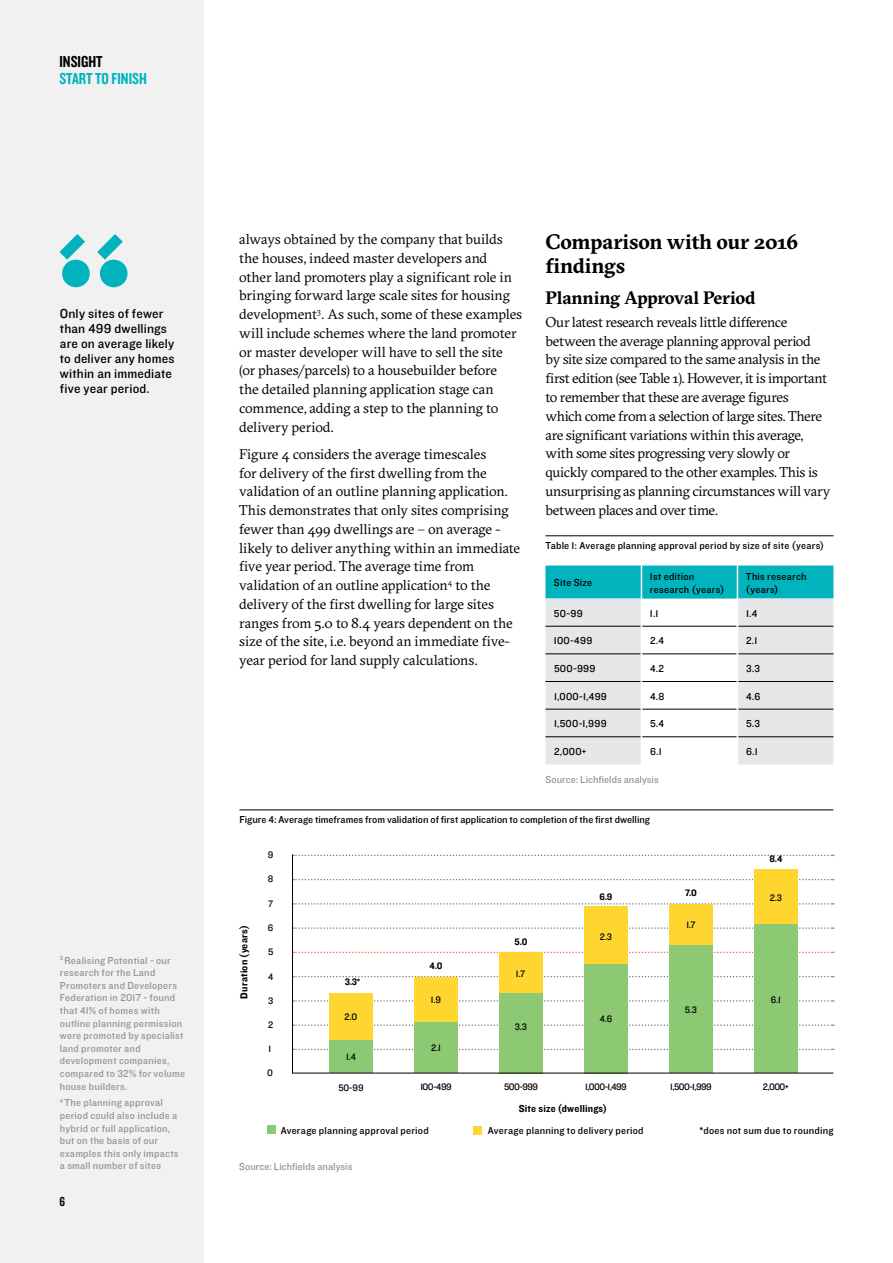
<style>
.page{position:relative;width:893px;height:1263px;background:#fff}
.page>*{position:absolute;margin:0;border:0;box-sizing:border-box;transform-origin:0 0}
.t1{font:700 21px/24px "GT Sectra";letter-spacing:-.005em;color:#000}
.t2{font:700 18px "GT Sectra";letter-spacing:-.01em;color:#000}
.t3{font:16.5px "Knockout 49 Liteweight";color:#00b3bd}
.t4{font:16.5px "Knockout 49 Liteweight";color:#000}
.t5{font:14.25px/18.8px "GT Sectra";letter-spacing:-.015em;color:#000}
.t6{font:13.5px/15px "Knockout 31 Junior Middlewt";letter-spacing:.015em;color:#000}
.t7{font:13.5px "Knockout 49 Liteweight";color:#000}
.t8{font:10.5px/12.6px "Knockout 31 Junior Middlewt";letter-spacing:.02em;color:#939598}
.t9{font:10.5px/12.6px "Knockout 31 Junior Middlewt";letter-spacing:.02em;color:#000}
.t10{font:10.5px "Knockout 31 Junior Middlewt";color:#000}
.t11{font:10.5px "Knockout 51 Middleweight";letter-spacing:.02em;color:#000}
.t12{font:9.75px "Knockout 31 Junior Middlewt";letter-spacing:-.055em;color:#000}
.t13{font:9.75px "Knockout 51 Middleweight";color:#000}
</style>
<div class="page">
<hr style="left:239px;top:809px;width:594px;height:1px;background:#000">
<hr style="left:545px;top:535px;width:288px;height:1px;background:#000">
<div style="left:474px;top:1126px;width:8px;height:8px;background:#ffd530"></div>
<svg style="left:545px;top:566px;width:288px;height:198px"></svg>
<hr style="left:641px;top:566px;width:1px;height:33px;background:#fff">
<hr style="left:737px;top:566px;width:1px;height:33px;background:#fff">
<div style="left:0;top:0;width:203px;height:1263px;background:#f1f1f2"></div>
<svg style="left:59px;top:234px;width:26px;height:26px"></svg>
<div style="left:62px;top:260px;width:28px;height:27px;background:#00b3bd;border-radius:50%"></div>
<svg style="left:97px;top:234px;width:26px;height:26px"></svg>
<div style="left:100px;top:260px;width:27px;height:27px;background:#00b3bd;border-radius:50%"></div>
<svg style="left:293px;top:854px;width:541px;height:2px"></svg>
<svg style="left:293px;top:879px;width:541px;height:1px"></svg>
<svg style="left:293px;top:903px;width:541px;height:2px"></svg>
<svg style="left:293px;top:927px;width:541px;height:2px"></svg>
<svg style="left:293px;top:952px;width:541px;height:1px"></svg>
<svg style="left:293px;top:976px;width:541px;height:1px"></svg>
<svg style="left:293px;top:1000px;width:541px;height:2px"></svg>
<svg style="left:293px;top:1024px;width:541px;height:2px"></svg>
<svg style="left:293px;top:1049px;width:541px;height:1px"></svg>
<div style="left:329px;top:1039px;width:43px;height:34px;background:#8dc973"></div>
<div style="left:414px;top:1021px;width:43px;height:52px;background:#8dc973"></div>
<div style="left:499px;top:952px;width:43px;height:41px;background:#ffd530"></div>
<div style="left:329px;top:993px;width:43px;height:46px;background:#ffd530"></div>
<div style="left:414px;top:977px;width:43px;height:44px;background:#ffd530"></div>
<div style="left:499px;top:993px;width:44px;height:80px;background:#8dc973"></div>
<div style="left:584px;top:963px;width:43px;height:110px;background:#8dc973"></div>
<div style="left:669px;top:944px;width:43px;height:129px;background:#8dc973"></div>
<div style="left:754px;top:924px;width:43px;height:149px;background:#8dc973"></div>
<div style="left:584px;top:906px;width:43px;height:57px;background:#ffd530"></div>
<div style="left:669px;top:904px;width:43px;height:40px;background:#ffd530"></div>
<div style="left:754px;top:869px;width:43px;height:55px;background:#ffd530"></div>
<div style="left:267px;top:1126px;width:8px;height:8px;background:#8dc973"></div>
<hr style="left:292px;top:1073px;width:541px;height:1px;background:#000">
<hr style="left:292px;top:854px;width:1px;height:219px;background:#000">
<p class="t4" style="left:59px;top:51px;width:45px">INSIGHT</p>
<p class="t3" style="left:59px;top:68px;width:89px">START TO FINISH</p>
<p class="t6" style="left:60px;top:305px;width:116px">Only sites of fewer than 499 dwellings are on average likely to deliver any homes within an immediate five year period.</p>
<p class="t8" style="left:60px;top:953px;width:127px"><sup>3</sup> Realising Potential - our research for the Land<br>Promoters and Developers<br>Federation in 2017 - found that 41% of homes with outline planning permission were promoted by specialist land promoter and development companies, compared to 32% for volume house builders.</p>
<p class="t8" style="left:60px;top:1096px;width:120px"><sup>4</sup> The planning approval period could also include a hybrid or full application, but on the basis of our examples this only impacts a small number of sites</p>
<p class="t7" style="left:59px;top:1193px;width:7px">6</p>
<p class="t5" style="left:239px;top:230px;width:285px">always obtained by the company that builds the houses, indeed master developers and other land promoters play a significant role in bringing forward large scale sites for housing development<sup>3</sup>. As such, some of these examples will include schemes where the land promoter or master developer will have to sell the site (or phases/parcels) to a housebuilder before<br>the detailed planning application stage can commence, adding a step to the planning to delivery period.</p>
<p class="t5" style="left:239px;top:445px;width:283px">Figure 4 considers the average timescales<br>for delivery of the first dwelling from the validation of an outline planning application.<br>This demonstrates that only sites comprising fewer than 499 dwellings are – on average - likely to deliver anything within an immediate five year period. The average time from validation of an outline application<sup>4</sup> to the delivery of the first dwelling for large sites ranges from 5.0 to 8.4 years dependent on the size of the site, i.e. beyond an immediate five&shy;year period for land supply calculations.</p>
<h1 class="t1" style="left:545px;top:229px;width:255px">Comparison with our 2016 findings</h1>
<p class="t2" style="left:545px;top:286px;width:212px">Planning Approval Period</p>
<p class="t5" style="left:545px;top:313px;width:286px">Our latest research reveals little difference between the average planning approval period<br>by site size compared to the same analysis in the first edition (see Table 1). However, it is important to remember that these are average figures<br>which come from a selection of large sites. There are significant variations within this average, with some sites progressing very slowly or quickly compared to the other examples. This is unsurprising as planning circumstances will vary between places and over time.</p>
<p class="t9" style="left:545px;top:539px;width:280px">Table 1: Average planning approval period by size of site (years)</p>
<p class="t9" style="left:554px;top:576px;width:40px">Site Size</p>
<p class="t9" style="left:650px;top:570px;width:76px">1st edition research (years)</p>
<p class="t9" style="left:746px;top:570px;width:62px">This research (years)</p>
<p class="t9" style="left:554px;top:606px;width:30px">50-99</p>
<p class="t9" style="left:650px;top:606px;width:10px">1.1</p>
<p class="t9" style="left:746px;top:606px;width:13px">1.4</p>
<p class="t9" style="left:554px;top:634px;width:40px">100-499</p>
<p class="t9" style="left:650px;top:634px;width:16px">2.4</p>
<p class="t9" style="left:746px;top:634px;width:13px">2.1</p>
<p class="t9" style="left:554px;top:661px;width:43px">500-999</p>
<p class="t9" style="left:650px;top:661px;width:16px">4.2</p>
<p class="t9" style="left:746px;top:661px;width:15px">3.3</p>
<p class="t9" style="left:554px;top:689px;width:54px">1,000-1,499</p>
<p class="t9" style="left:650px;top:689px;width:16px">4.8</p>
<p class="t9" style="left:746px;top:689px;width:16px">4.6</p>
<p class="t9" style="left:554px;top:717px;width:54px">1,500-1,999</p>
<p class="t9" style="left:650px;top:717px;width:16px">5.4</p>
<p class="t9" style="left:746px;top:717px;width:16px">5.3</p>
<p class="t9" style="left:554px;top:744px;width:34px">2,000+</p>
<p class="t9" style="left:650px;top:744px;width:13px">6.1</p>
<p class="t9" style="left:746px;top:744px;width:13px">6.1</p>
<p class="t8" style="left:545px;top:773px;width:115px">Source: Lichfields analysis</p>
<p class="t10" style="left:239px;top:812px;width:412px">Figure 4: Average timeframes from validation of first application to completion of the first dwelling</p>
<p class="t12" style="left:268px;top:848px;width:7px">9</p>
<p class="t11" style="left:237px;top:999px;width:75px;rotate:-90deg">Duration (years)</p>
<p class="t12" style="left:268px;top:872px;width:7px">8</p>
<p class="t12" style="left:268px;top:897px;width:6px">7</p>
<p class="t12" style="left:268px;top:921px;width:7px">6</p>
<p class="t12" style="left:268px;top:945px;width:7px">5</p>
<p class="t12" style="left:268px;top:969px;width:7px">4</p>
<p class="t12" style="left:268px;top:994px;width:7px">3</p>
<p class="t12" style="left:268px;top:1018px;width:7px">2</p>
<p class="t12" style="left:268px;top:1042px;width:4px">1</p>
<p class="t12" style="left:267px;top:1066px;width:7px">0</p>
<p class="t13" style="left:345px;top:975px;width:17px">3.3*</p>
<p class="t12" style="left:345px;top:1010px;width:14px">2.0</p>
<p class="t12" style="left:346px;top:1050px;width:11px">1.4</p>
<p class="t13" style="left:430px;top:959px;width:14px">4.0</p>
<p class="t12" style="left:431px;top:993px;width:12px">1.9</p>
<p class="t12" style="left:431px;top:1041px;width:11px">2.1</p>
<p class="t13" style="left:515px;top:935px;width:14px">5.0</p>
<p class="t12" style="left:516px;top:967px;width:11px">1.7</p>
<p class="t12" style="left:515px;top:1020px;width:14px">3.3</p>
<p class="t13" style="left:600px;top:890px;width:14px">6.9</p>
<p class="t12" style="left:600px;top:930px;width:14px">2.3</p>
<p class="t12" style="left:600px;top:1012px;width:14px">4.6</p>
<p class="t13" style="left:685px;top:886px;width:13px">7.0</p>
<p class="t12" style="left:686px;top:918px;width:11px">1.7</p>
<p class="t12" style="left:685px;top:1003px;width:14px">5.3</p>
<p class="t13" style="left:770px;top:852px;width:14px">8.4</p>
<p class="t12" style="left:770px;top:891px;width:14px">2.3</p>
<p class="t12" style="left:771px;top:993px;width:12px">6.1</p>
<p class="t12" style="left:338px;top:1081px;width:27px">50-99</p>
<p class="t12" style="left:420px;top:1080px;width:33px">100-499</p>
<p class="t12" style="left:504px;top:1080px;width:35px">500-999</p>
<p class="t12" style="left:585px;top:1080px;width:43px">1,000-1,499</p>
<p class="t12" style="left:670px;top:1080px;width:43px">1,500-1,999</p>
<p class="t12" style="left:763px;top:1080px;width:28px">2,000+</p>
<p class="t11" style="left:519px;top:1102px;width:90px">Site size (dwellings)</p>
<p class="t9" style="left:281px;top:1124px;width:149px">Average planning approval period</p>
<p class="t9" style="left:488px;top:1124px;width:157px">Average planning to delivery period</p>
<p class="t9" style="left:699px;top:1124px;width:136px">*does not sum due to rounding</p>
<p class="t8" style="left:239px;top:1159px;width:115px">Source: Lichfields analysis</p>
</div>
